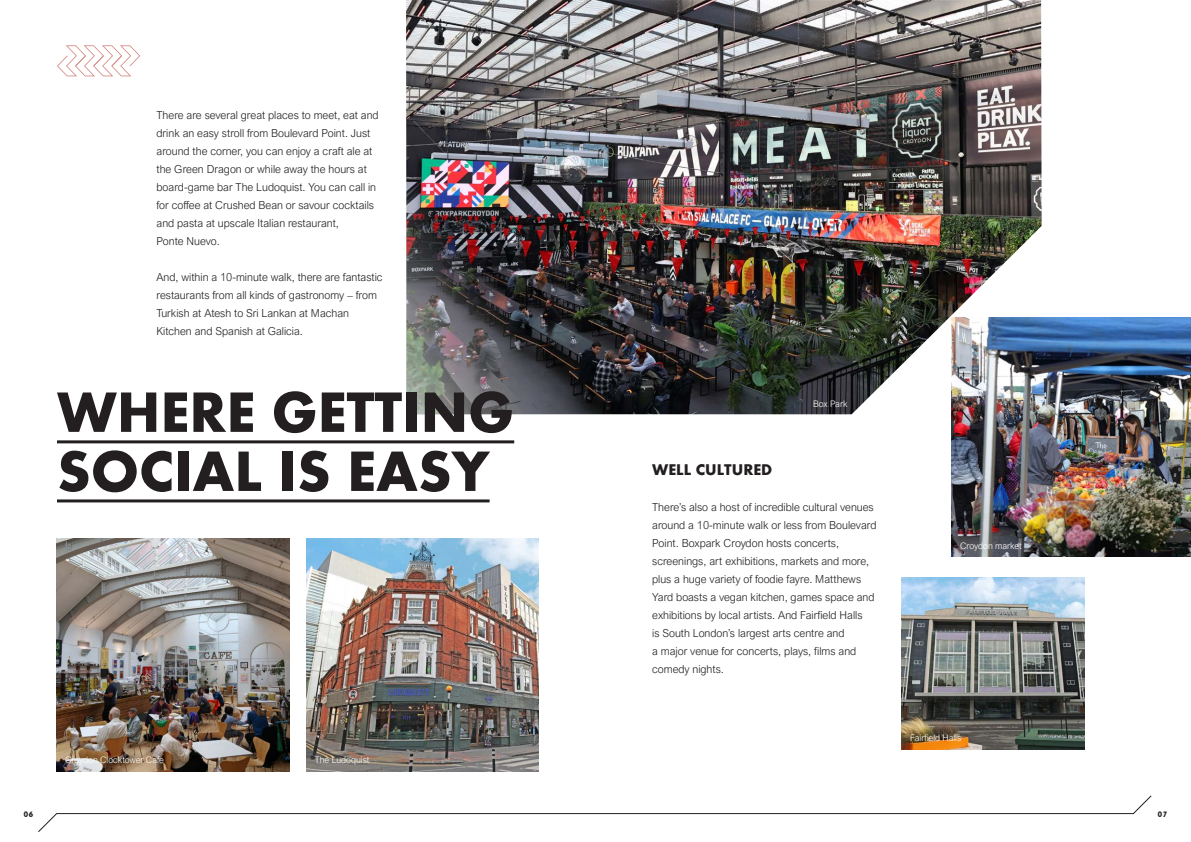
<style>
.page{position:relative;width:1191px;height:842px;background:#fff}
.page>*{position:absolute;margin:0;border:0;box-sizing:border-box;transform-origin:0 0}
.t1{font:700 59.1px/59.1px "Aharoni";color:#231f20}
.t2{font:700 16px "Aharoni";color:#231f20}
.t3{font:700 12px "Aharoni";color:#231f20}
.t4{font:300 11px/18px "Arial Nova";color:#231f20}
.t5{font:300 9px "Arial Nova";color:#fff}
</style>
<div class="page">
<img style="left:406px;top:0;width:635px;height:414px">
<img style="left:901px;top:578px;width:183px;height:171px">
<img style="left:306px;top:539px;width:233px;height:232px">
<img style="left:951px;top:318px;width:240px;height:239px">
<img style="left:57px;top:539px;width:232px;height:232px">
<svg style="left:38px;top:795px;width:1113px;height:37px"></svg>
<hr style="left:57px;top:440px;width:457px;height:3px;background:#231f20">
<hr style="left:57px;top:499px;width:432px;height:3px;background:#231f20">
<svg style="left:57px;top:45px;width:83px;height:31px"></svg>
<p class="t4" style="left:156px;top:106px;width:224px">There are several great places to meet, eat and drink an easy stroll from Boulevard Point. Just around the corner, you can enjoy a craft ale at the Green Dragon or while away the hours at board-game bar The Ludoquist. You can call in for coffee at Crushed Bean or savour cocktails and pasta at upscale Italian restaurant,<br>Ponte Nuevo.</p>
<p class="t4" style="left:156px;top:268px;width:228px">And, within a 10-minute walk, there are fantastic restaurants from all kinds of gastronomy – from Turkish at Atesh to Sri Lankan at Machan Kitchen and Spanish at Galicia.</p>
<h1 class="t1" style="left:57px;top:388px;width:459px">WHERE GETTING<br>SOCIAL IS EASY</h1>
<p class="t5" style="left:65px;top:755px;width:100px">Croydon Clocktower Cafe</p>
<p class="t5" style="left:315px;top:755px;width:56px">The Ludoquist</p>
<p class="t5" style="left:813px;top:398px;width:36px">Box Park</p>
<h2 class="t2" style="left:652px;top:463px;width:122px">WELL CULTURED</h2>
<p class="t4" style="left:652px;top:498px;width:226px">There’s also a host of incredible cultural venues around a 10-minute walk or less from Boulevard Point. Boxpark Croydon hosts concerts, screenings, art exhibitions, markets and more, plus a huge variety of foodie fayre. Matthews Yard boasts a vegan kitchen, games space and exhibitions by local artists. And Fairfield Halls<br>is South London’s largest arts centre and<br>a major venue for concerts, plays, films and comedy nights.</p>
<p class="t5" style="left:960px;top:541px;width:63px">Croydon market</p>
<p class="t5" style="left:910px;top:733px;width:53px">Fairfield Halls</p>
<p class="t3" style="left:23px;top:808px;width:11px">06</p>
<p class="t3" style="left:1157px;top:808px;width:11px">07</p>
</div>
